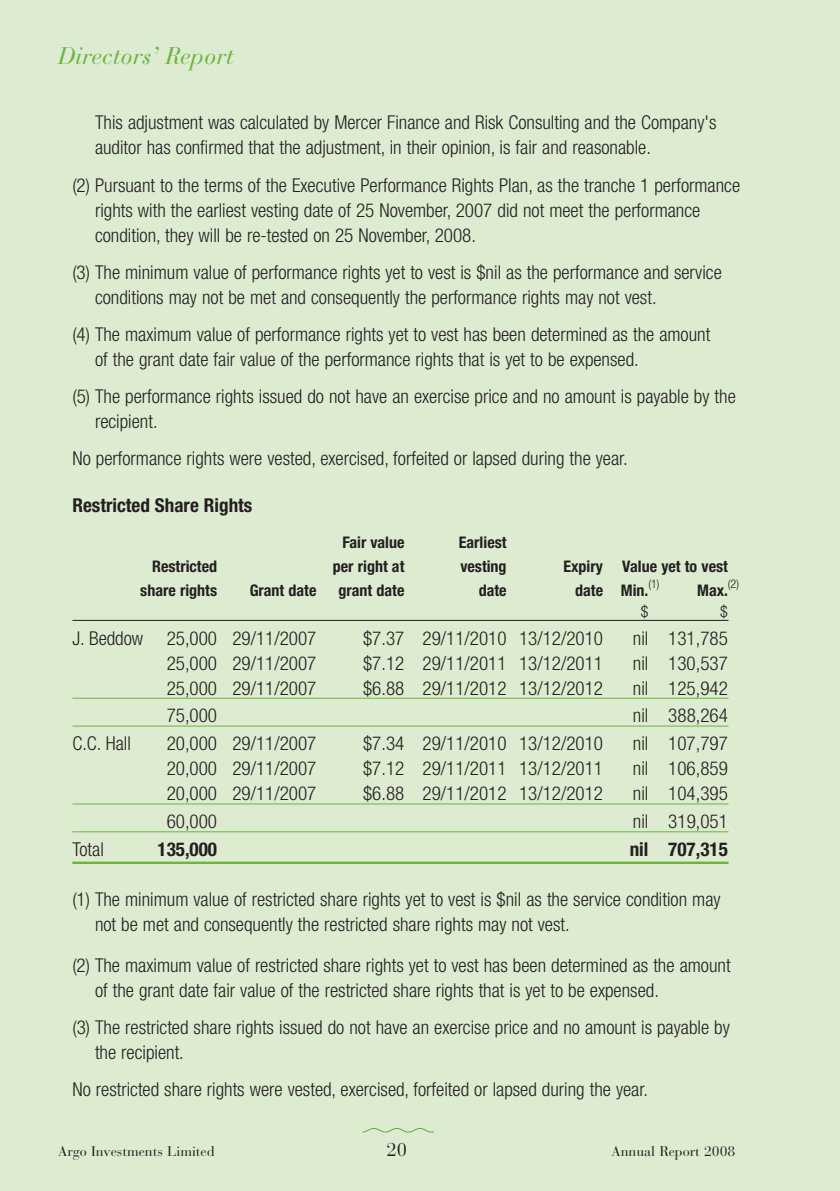
<style>
.page{position:relative;width:840px;height:1191px;background:#fff}
.page>*{position:absolute;margin:0;border:0;box-sizing:border-box;transform-origin:0 0}
.t1{font:italic 24px "Bauer Bodoni";color:#6cb43f}
.t2{font:300 condensed 19.2px/25px "Helvetica Neue";color:#231f20}
.t3{font:700 condensed 19.2px "Helvetica Neue";color:#231f20}
.t4{font:18.4px "Bauer Bodoni";color:#231f20}
.t5{font:700 condensed 16px "Helvetica Neue";color:#231f20}
.t6{font:300 condensed 16px "Helvetica Neue";color:#231f20}
.t7{font:14px "Bauer Bodoni";color:#231f20}
.t8{font:300 condensed 12px "Helvetica Neue";color:#231f20}
</style>
<div class="page">
<div style="left:0;top:0;width:839px;height:1191px;background:#ddebd1"></div>
<svg style="left:362px;top:1128px;width:71px;height:4px"></svg>
<hr style="left:72px;top:620px;width:656px;height:1px;background:#231f20">
<hr style="left:72px;top:698px;width:656px;height:1px;background:#6cb43f">
<hr style="left:72px;top:725px;width:656px;height:1px;background:#6cb43f">
<hr style="left:72px;top:803px;width:656px;height:1px;background:#6cb43f">
<hr style="left:72px;top:831px;width:656px;height:1px;background:#6cb43f">
<hr style="left:72px;top:861px;width:656px;height:3px;background:#6cb43f">
<p class="t1" style="left:58px;top:47px;width:177px">Directors’ Report</p>
<p class="t2" style="left:95px;top:112px;width:622px">This adjustment was calculated by Mercer Finance and Risk Consulting and the Company's auditor has confirmed that the adjustment, in their opinion, is fair and reasonable.</p>
<p class="t2" style="left:95px;top:174px;width:646px;text-indent:-23px">(2) Pursuant to the terms of the Executive Performance Rights Plan, as the tranche 1 performance rights with the earliest vesting date of 25 November, 2007 did not meet the performance condition, they will be re-tested on 25 November, 2008.</p>
<p class="t2" style="left:95px;top:261px;width:628px;text-indent:-23px">(3) The minimum value of performance rights yet to vest is $nil as the performance and service conditions may not be met and consequently the performance rights may not vest.</p>
<p class="t2" style="left:95px;top:323px;width:616px;text-indent:-23px">(4) The maximum value of performance rights yet to vest has been determined as the amount of the grant date fair value of the performance rights that is yet to be expensed.</p>
<p class="t2" style="left:95px;top:385px;width:642px;text-indent:-23px">(5) The performance rights issued do not have an exercise price and no amount is payable by the recipient.</p>
<p class="t2" style="left:72px;top:448px;width:556px">No performance rights were vested, exercised, forfeited or lapsed during the year.</p>
<p class="t3" style="left:72px;top:498px;width:181px">Restricted Share Rights</p>
<p class="t5" style="left:342px;top:536px;width:63px">Fair value</p>
<p class="t5" style="left:458px;top:536px;width:49px">Earliest</p>
<p class="t5" style="left:152px;top:560px;width:66px">Restricted</p>
<p class="t5" style="left:332px;top:560px;width:73px">per right at</p>
<p class="t5" style="left:460px;top:560px;width:48px">vesting</p>
<p class="t5" style="left:563px;top:560px;width:166px">Expiry Value yet to vest</p>
<p class="t5" style="left:140px;top:584px;width:78px">share rights</p>
<p class="t5" style="left:249px;top:584px;width:68px">Grant date</p>
<p class="t5" style="left:338px;top:584px;width:67px">grant date</p>
<p class="t5" style="left:478px;top:584px;width:29px">date</p>
<p class="t5" style="left:575px;top:584px;width:75px">date Min.</p>
<p class="t8" style="left:648px;top:579px;width:13px">(1)</p>
<p class="t5" style="left:696px;top:584px;width:32px">Max.</p>
<p class="t8" style="left:727px;top:579px;width:13px">(2)</p>
<p class="t6" style="left:640px;top:605px;width:9px">$</p>
<p class="t6" style="left:719px;top:605px;width:9px">$</p>
<p class="t2" style="left:72px;top:627px;width:245px">J. Beddow 25,000 29/11/2007</p>
<p class="t2" style="left:363px;top:627px;width:241px">$7.37 29/11/2010 13/12/2010</p>
<p class="t2" style="left:632px;top:627px;width:96px">nil 131,785</p>
<p class="t2" style="left:166px;top:652px;width:151px">25,000 29/11/2007</p>
<p class="t2" style="left:363px;top:652px;width:241px">$7.12 29/11/2011 13/12/2011</p>
<p class="t2" style="left:632px;top:652px;width:96px">nil 130,537</p>
<p class="t2" style="left:166px;top:677px;width:151px">25,000 29/11/2007</p>
<p class="t2" style="left:363px;top:677px;width:241px">$6.88 29/11/2012 13/12/2012</p>
<p class="t2" style="left:632px;top:677px;width:96px">nil 125,942</p>
<p class="t2" style="left:166px;top:704px;width:52px">75,000</p>
<p class="t2" style="left:632px;top:704px;width:96px">nil 388,264</p>
<p class="t2" style="left:72px;top:732px;width:60px">C.C. Hall</p>
<p class="t2" style="left:166px;top:732px;width:151px">20,000 29/11/2007</p>
<p class="t2" style="left:363px;top:732px;width:241px">$7.34 29/11/2010 13/12/2010</p>
<p class="t2" style="left:632px;top:732px;width:96px">nil 107,797</p>
<p class="t2" style="left:166px;top:757px;width:151px">20,000 29/11/2007</p>
<p class="t2" style="left:363px;top:757px;width:241px">$7.12 29/11/2011 13/12/2011</p>
<p class="t2" style="left:632px;top:757px;width:96px">nil 106,859</p>
<p class="t2" style="left:166px;top:782px;width:151px">20,000 29/11/2007</p>
<p class="t2" style="left:363px;top:782px;width:241px">$6.88 29/11/2012 13/12/2012</p>
<p class="t2" style="left:632px;top:782px;width:96px">nil 104,395</p>
<p class="t2" style="left:166px;top:810px;width:52px">60,000</p>
<p class="t2" style="left:632px;top:810px;width:96px">nil 319,051</p>
<p class="t2" style="left:72px;top:838px;width:33px">Total</p>
<p class="t3" style="left:157px;top:842px;width:61px">135,000</p>
<p class="t3" style="left:629px;top:842px;width:100px">nil 707,315</p>
<p class="t2" style="left:95px;top:888px;width:626px;text-indent:-23px">(1) The minimum value of restricted share rights yet to vest is $nil as the service condition may not be met and consequently the restricted share rights may not vest.</p>
<p class="t2" style="left:95px;top:953px;width:636px;text-indent:-23px">(2) The maximum value of restricted share rights yet to vest has been determined as the amount of the grant date fair value of the restricted share rights that is yet to be expensed.</p>
<p class="t2" style="left:95px;top:1016px;width:636px;text-indent:-23px">(3) The restricted share rights issued do not have an exercise price and no amount is payable by the recipient.</p>
<p class="t2" style="left:72px;top:1078px;width:576px">No restricted share rights were vested, exercised, forfeited or lapsed during the year.</p>
<p class="t4" style="left:386px;top:1142px;width:22px">20</p>
<p class="t7" style="left:58px;top:1145px;width:158px">Argo Investments Limited</p>
<p class="t7" style="left:611px;top:1145px;width:125px">Annual Report 2008</p>
</div>
